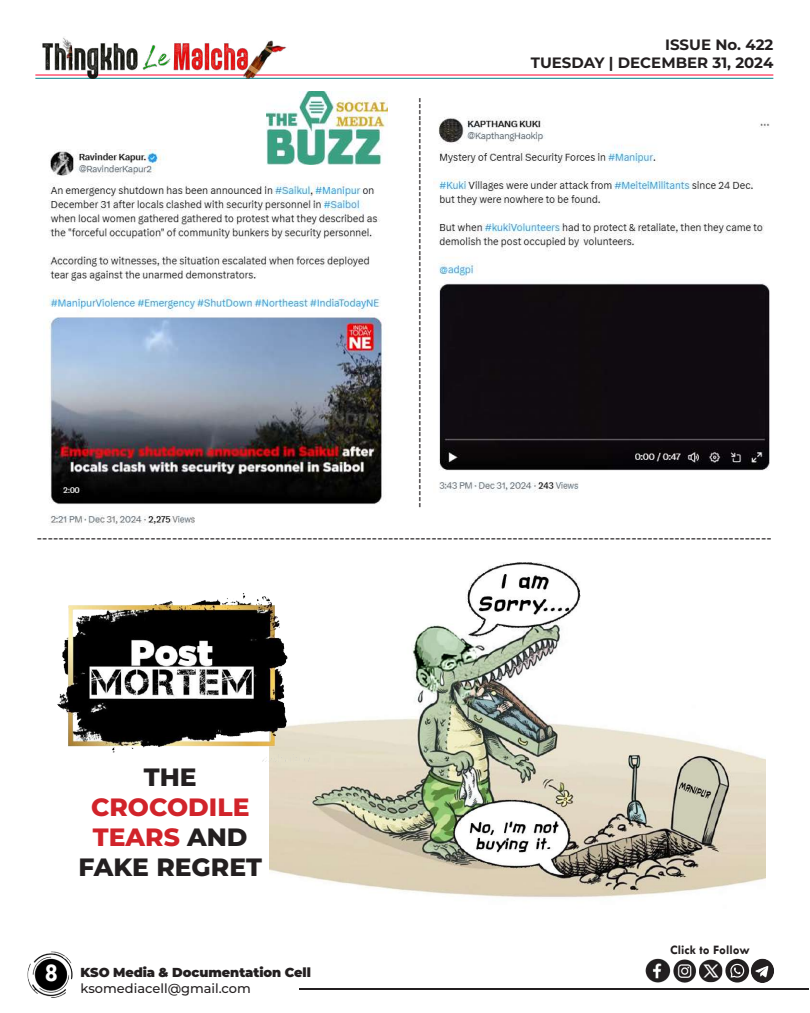
<style>
.page{position:relative;width:810px;height:1013px;background:#fff}
.page>*{position:absolute;margin:0;border:0;box-sizing:border-box;transform-origin:0 0}
.t1{font:700 26px "Tw Cen";color:#fff}
.t2{font:800 25px/30px "Montserrat";color:#d1232a;text-align:center}
.t3{font:800 25px "Montserrat";color:#231f20}
.t4{font:700 15px/18px "Montserrat";color:#231f20;text-align:right}
.t5{font:500 14px "Montserrat";color:#231f20}
.t6{font:500 14px "Montserrat";color:#231f20;scale:1.08 1}
.t7{font:900 13px "Montserrat";letter-spacing:-.005em;color:#231f20}
.t8{font:500 13px "Montserrat";color:#231f20}
.t9{font:700 13px "Tw Cen";color:#231f20}
.s1{color:#231f20}
</style>
<div class="page">
<hr style="left:299px;top:988px;width:509px;height:1px;background:#231f20">
<img style="left:27px;top:951px;width:46px;height:47px">
<hr style="left:35px;top:74px;width:738px;height:1px;background:#ff002d">
<hr style="left:35px;top:78px;width:738px;height:1px;background:#00848b">
<img style="left:35px;top:37px;width:254px;height:42px">
<img style="left:645px;top:958px;width:129px;height:25px">
<img style="left:269px;top:562px;width:497px;height:336px">
<img style="left:57px;top:584px;width:254px;height:177px">
<img style="left:47px;top:149px;width:336px;height:376px">
<img style="left:267px;top:92px;width:120px;height:72px">
<img style="left:434px;top:117px;width:336px;height:376px">
<p class="t6" style="left:409px;top:507px;width:381px;rotate:-90deg">----------------------------------------------------------------------</p>
<p class="t4" style="left:531px;top:35px;width:244px">ISSUE No. 422<br>TUESDAY | DECEMBER 31, 2024</p>
<p class="t5" style="left:772px;top:550px;width:736px;rotate:-180deg">----------------------------------------------------------------------------------------------------------------------------------------</p>
<h2 class="t3" style="left:144px;top:758px;width:54px">THE</h2>
<h2 class="t2" style="left:78px;top:790px;width:185px">CROCODILE<br>TEARS <span class="s1">AND<br>FAKE REGRET</span></h2>
<h1 class="t1" style="left:44px;top:957px;width:15px">8</h1>
<p class="t7" style="left:81px;top:962px;width:232px">KSO Media &amp; Documentation Cell</p>
<p class="t8" style="left:81px;top:978px;width:172px">ksomediacell@gmail.com</p>
<p class="t9" style="left:670px;top:942px;width:81px">Click to Follow</p>
</div>
